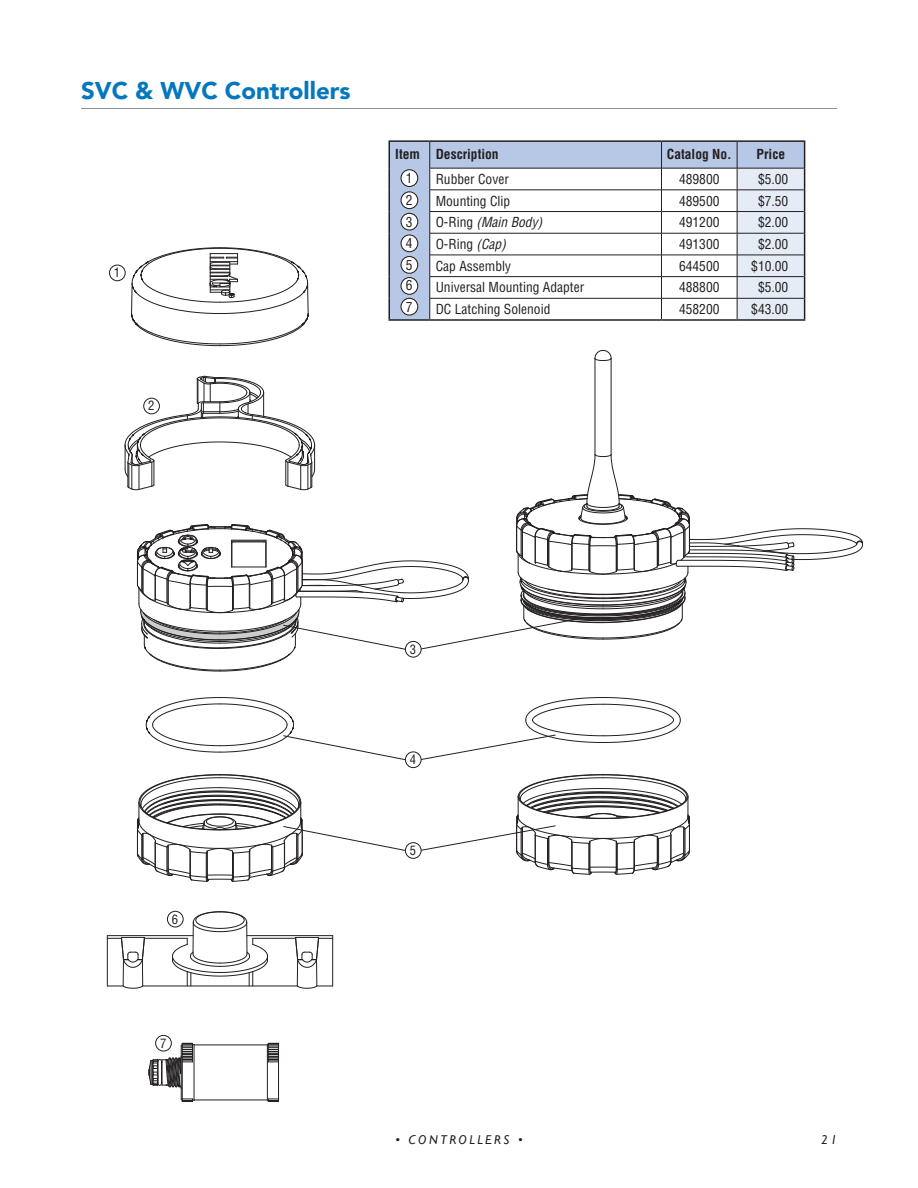
<style>
.page{position:relative;width:918px;height:1188px;background:#fff}
.page>*{position:absolute;margin:0;border:0;box-sizing:border-box;transform-origin:0 0}
.t1{font:900 24px "Avenir";color:#0577be}
.t2{font:condensed 13.5px/21.8px "Helvetica LT Std";color:#231f20}
.t3{font:700 condensed 13.5px "Helvetica LT Std";color:#231f20}
.t4{font:italic condensed 13.5px "Helvetica LT Std";color:#231f20}
.t5{font:italic 12.75px "Gill Sans";letter-spacing:.2em;color:#231f20}
.t6{font:condensed 12.6px "Helvetica";color:#231f20}
.s1{font-style:normal}
.s2{font-style:italic}
</style>
<div class="page">
<hr style="left:194px;top:1045px;width:73px;height:1px;background:#231f20">
<hr style="left:194px;top:1100px;width:73px;height:1px;background:#231f20">
<hr style="left:181px;top:1046px;width:1px;height:53px;background:#231f20">
<hr style="left:182px;top:1043px;width:1px;height:59px;background:#231f20">
<hr style="left:194px;top:1045px;width:1px;height:55px;background:#231f20">
<hr style="left:267px;top:1045px;width:1px;height:55px;background:#231f20">
<svg style="left:267px;top:1099px;width:11px;height:3px"></svg>
<svg style="left:267px;top:1043px;width:11px;height:20px"></svg>
<hr style="left:278px;top:1043px;width:1px;height:59px;background:#231f20">
<svg style="left:181px;top:1098px;width:13px;height:4px"></svg>
<svg style="left:148px;top:1043px;width:46px;height:48px"></svg>
<svg style="left:131px;top:247px;width:178px;height:100px"></svg>
<hr style="left:107px;top:936px;width:1px;height:50px;background:#231f20">
<hr style="left:332px;top:936px;width:1px;height:50px;background:#231f20">
<hr style="left:107px;top:935px;width:86px;height:1px;background:#231f20">
<hr style="left:247px;top:935px;width:86px;height:1px;background:#231f20">
<hr style="left:144px;top:938px;width:43px;height:1px;background:#231f20">
<hr style="left:253px;top:938px;width:43px;height:1px;background:#231f20">
<hr style="left:143px;top:986px;width:154px;height:1px;background:#231f20">
<svg style="left:107px;top:937px;width:38px;height:52px"></svg>
<svg style="left:295px;top:937px;width:38px;height:52px"></svg>
<svg style="left:172px;top:911px;width:96px;height:75px"></svg>
<hr style="left:595px;top:358px;width:1px;height:96px;background:#231f20">
<hr style="left:611px;top:358px;width:1px;height:96px;background:#231f20">
<svg style="left:594px;top:350px;width:18px;height:11px"></svg>
<svg style="left:145px;top:697px;width:536px;height:64px"></svg>
<svg style="left:136px;top:774px;width:554px;height:108px"></svg>
<div style="left:405px;top:752px;width:16px;height:16px;background:#fff;border-radius:50%"></div>
<div style="left:405px;top:751px;width:17px;height:17px;border:1px solid #231f20;border-radius:50%"></div>
<div style="left:405px;top:843px;width:16px;height:15px;background:#fff;border-radius:50%"></div>
<div style="left:405px;top:842px;width:17px;height:17px;border:1px solid #231f20;border-radius:50%"></div>
<div style="left:167px;top:911px;width:16px;height:16px;background:#fff;border-radius:50%"></div>
<div style="left:167px;top:911px;width:17px;height:16px;border:1px solid #231f20;border-radius:50%"></div>
<div style="left:156px;top:1035px;width:15px;height:16px;background:#fff;border-radius:50%"></div>
<div style="left:155px;top:1035px;width:17px;height:17px;border:1px solid #231f20;border-radius:50%"></div>
<div style="left:109px;top:265px;width:17px;height:16px;border:1px solid #231f20;border-radius:50%"></div>
<svg style="left:124px;top:375px;width:739px;height:297px"></svg>
<div style="left:405px;top:641px;width:16px;height:16px;background:#fff;border-radius:50%"></div>
<div style="left:405px;top:641px;width:17px;height:17px;border:1px solid #231f20;border-radius:50%"></div>
<hr style="left:81px;top:108px;width:756px;height:1px;background:#879288">
<svg style="left:390px;top:142px;width:347px;height:177px"></svg>
<hr style="left:388px;top:140px;width:42px;height:2px;background:#231f20">
<hr style="left:388px;top:142px;width:2px;height:26px;background:#231f20">
<hr style="left:430px;top:140px;width:232px;height:2px;background:#231f20">
<hr style="left:662px;top:140px;width:75px;height:2px;background:#231f20">
<hr style="left:737px;top:140px;width:68px;height:2px;background:#231f20">
<hr style="left:388px;top:168px;width:2px;height:22px;background:#231f20">
<hr style="left:388px;top:190px;width:2px;height:22px;background:#231f20">
<hr style="left:388px;top:212px;width:2px;height:21px;background:#231f20">
<hr style="left:388px;top:233px;width:2px;height:22px;background:#231f20">
<hr style="left:388px;top:255px;width:2px;height:22px;background:#231f20">
<hr style="left:388px;top:277px;width:2px;height:21px;background:#231f20">
<hr style="left:388px;top:298px;width:2px;height:21px;background:#231f20">
<hr style="left:430px;top:168px;width:232px;height:1px;background:#231f20">
<hr style="left:662px;top:168px;width:75px;height:1px;background:#231f20">
<hr style="left:430px;top:190px;width:232px;height:1px;background:#231f20">
<hr style="left:662px;top:190px;width:75px;height:1px;background:#231f20">
<hr style="left:430px;top:211px;width:232px;height:1px;background:#231f20">
<hr style="left:662px;top:211px;width:75px;height:1px;background:#231f20">
<hr style="left:430px;top:233px;width:232px;height:1px;background:#231f20">
<hr style="left:662px;top:233px;width:75px;height:1px;background:#231f20">
<hr style="left:430px;top:255px;width:232px;height:1px;background:#231f20">
<hr style="left:662px;top:255px;width:75px;height:1px;background:#231f20">
<hr style="left:430px;top:276px;width:232px;height:1px;background:#231f20">
<hr style="left:662px;top:276px;width:75px;height:1px;background:#231f20">
<hr style="left:430px;top:298px;width:232px;height:1px;background:#231f20">
<svg style="left:429px;top:142px;width:1px;height:177px"></svg>
<hr style="left:662px;top:298px;width:75px;height:1px;background:#231f20">
<svg style="left:661px;top:142px;width:1px;height:177px"></svg>
<svg style="left:737px;top:142px;width:68px;height:177px;background:#d1d9e5"></svg>
<hr style="left:388px;top:319px;width:42px;height:2px;background:#231f20">
<hr style="left:430px;top:319px;width:232px;height:2px;background:#231f20">
<hr style="left:662px;top:319px;width:75px;height:2px;background:#231f20">
<hr style="left:737px;top:319px;width:68px;height:2px;background:#231f20">
<div style="left:401px;top:278px;width:17px;height:16px;background:#fff;border-radius:50%"></div>
<div style="left:401px;top:277px;width:17px;height:18px;border:1px solid #231f20;border-radius:50%"></div>
<div style="left:401px;top:298px;width:17px;height:17px;background:#fff;border-radius:50%"></div>
<div style="left:401px;top:298px;width:17px;height:18px;border:1px solid #231f20;border-radius:50%"></div>
<div style="left:401px;top:170px;width:17px;height:16px;background:#fff;border-radius:50%"></div>
<div style="left:401px;top:169px;width:17px;height:18px;border:1px solid #231f20;border-radius:50%"></div>
<div style="left:401px;top:192px;width:17px;height:17px;background:#fff;border-radius:50%"></div>
<div style="left:401px;top:191px;width:17px;height:18px;border:1px solid #231f20;border-radius:50%"></div>
<div style="left:401px;top:213px;width:17px;height:17px;background:#fff;border-radius:50%"></div>
<div style="left:401px;top:213px;width:17px;height:18px;border:1px solid #231f20;border-radius:50%"></div>
<div style="left:401px;top:235px;width:17px;height:17px;background:#fff;border-radius:50%"></div>
<div style="left:401px;top:234px;width:17px;height:18px;border:1px solid #231f20;border-radius:50%"></div>
<div style="left:401px;top:257px;width:17px;height:16px;background:#fff;border-radius:50%"></div>
<div style="left:401px;top:256px;width:17px;height:18px;border:1px solid #231f20;border-radius:50%"></div>
<h1 class="t1" style="left:81px;top:76px;width:271px">SVC &amp; WVC Controllers</h1>
<p class="t6" style="left:114px;top:265px;width:8px">1</p>
<p class="t6" style="left:148px;top:398px;width:8px">2</p>
<p class="t3" style="left:395px;top:146px;width:105px">Item Description</p>
<p class="t3" style="left:667px;top:146px;width:66px">Catalog No.</p>
<p class="t3" style="left:757px;top:146px;width:30px">Price</p>
<p class="t2" style="left:436px;top:168px;width:75px">Rubber Cover</p>
<p class="t2" style="left:679px;top:168px;width:42px">489800</p>
<p class="t2" style="left:758px;top:168px;width:32px">$5.00</p>
<p class="t2" style="left:436px;top:190px;width:76px">Mounting Clip</p>
<p class="t2" style="left:679px;top:190px;width:42px">489500</p>
<p class="t2" style="left:758px;top:190px;width:32px">$7.50</p>
<p class="t4" style="left:436px;top:214px;width:108px"><span class="s1">O-Ring</span> (Main Body)</p>
<p class="t2" style="left:679px;top:211px;width:42px">491200</p>
<p class="t2" style="left:758px;top:211px;width:32px">$2.00</p>
<p class="t2" style="left:436px;top:233px;width:72px">O-Ring <span class="s2">(Cap)</span></p>
<p class="t2" style="left:679px;top:233px;width:42px">491300</p>
<p class="t2" style="left:758px;top:233px;width:32px">$2.00</p>
<p class="t2" style="left:436px;top:255px;width:77px">Cap Assembly</p>
<p class="t2" style="left:679px;top:255px;width:42px">644500</p>
<p class="t2" style="left:751px;top:255px;width:39px">$10.00</p>
<p class="t2" style="left:436px;top:276px;width:150px">Universal Mounting Adapter</p>
<p class="t2" style="left:679px;top:276px;width:42px">488800</p>
<p class="t2" style="left:758px;top:276px;width:32px">$5.00</p>
<p class="t2" style="left:436px;top:298px;width:116px">DC Latching Solenoid</p>
<p class="t2" style="left:679px;top:298px;width:42px">458200</p>
<p class="t2" style="left:751px;top:298px;width:39px">$43.00</p>
<p class="t2" style="left:406px;top:167px;width:8px;text-align:justify">1<br>2<br>3<br>4<br>5</p>
<p class="t2" style="left:406px;top:275px;width:8px">6<br>7</p>
<p class="t6" style="left:172px;top:911px;width:8px">6</p>
<p class="t6" style="left:160px;top:1035px;width:8px">7</p>
<p class="t6" style="left:410px;top:641px;width:8px">3</p>
<p class="t6" style="left:410px;top:752px;width:8px">4</p>
<p class="t6" style="left:410px;top:842px;width:8px">5</p>
<p class="t5" style="left:395px;top:1133px;width:129px">• CONTROLLERS •</p>
<p class="t5" style="left:821px;top:1133px;width:17px">21</p>
</div>
